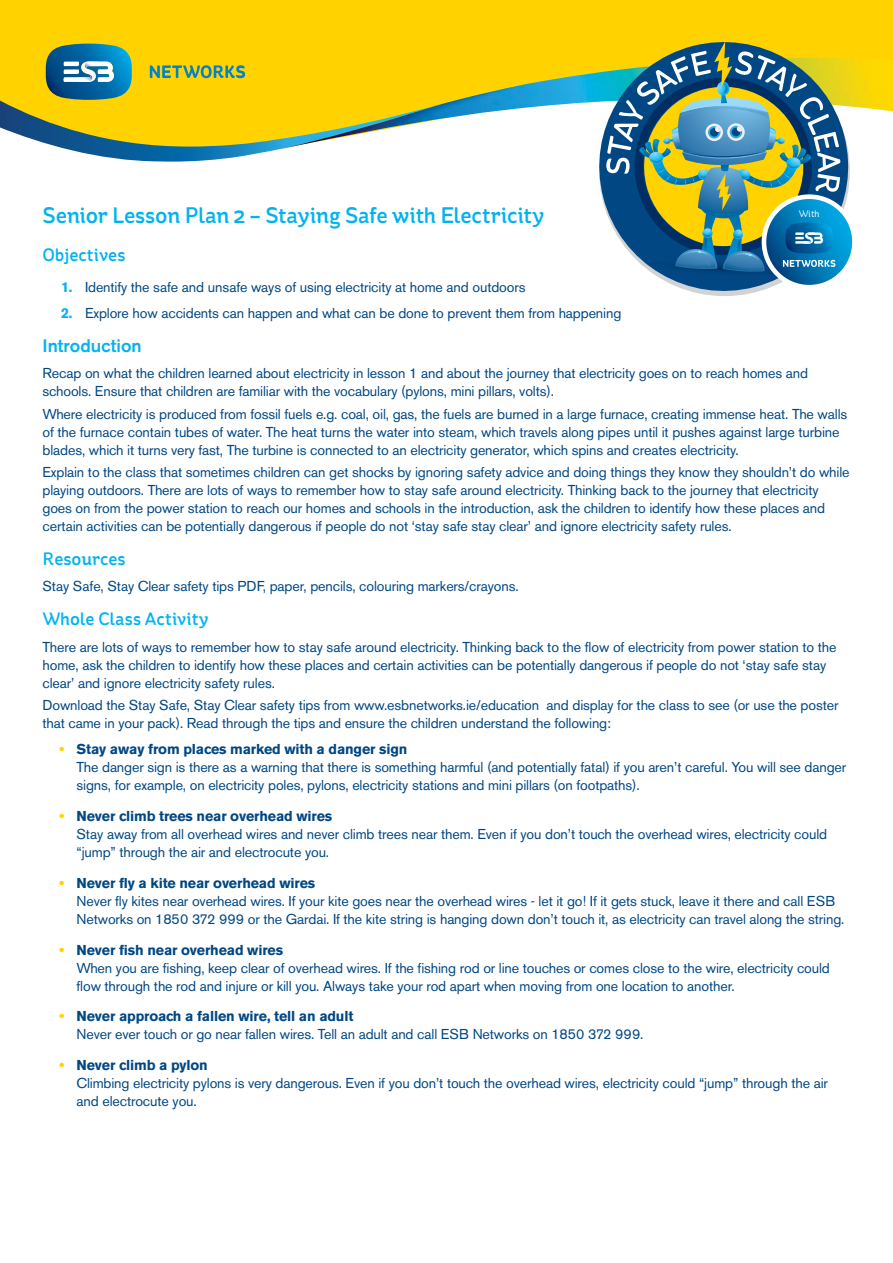
<style>
.page{position:relative;width:893px;height:1263px;background:#fff}
.page>*{position:absolute;margin:0;border:0;box-sizing:border-box;transform-origin:0 0}
.t1{font:500 22.5px "St Ryde";letter-spacing:-.01em;color:#00b3f0}
.t2{font:500 18px "St Ryde";letter-spacing:.005em;color:#00b3f0}
.t3{font:500 18px "Akzidenz Grotesk BE";color:#00b3f0}
.t4{font:14.25px/18px "Akzidenz Grotesk BE";letter-spacing:-.01em;color:#004783}
.t5{font:9.6px "St Ryde";color:#fff}
.s1{font-weight:700;color:#00b3f0}
.s2{font-weight:700;color:#ffd200}
.s3{font-weight:700}
</style>
<div class="page">
<div style="left:0;top:0;width:893px;height:195px;background:#ffd200"></div>
<div style="left:0;top:149px;width:893px;height:46px;background:#fff"></div>
<svg style="left:0;top:44px;width:443px;height:118px"></svg>
<img style="left:279px;top:58px;width:614px;height:91px">
<svg style="left:571px;top:58px;width:305px;height:238px"></svg>
<svg style="left:764px;top:197px;width:90px;height:90px"></svg>
<div style="left:762px;top:194px;width:95px;height:95px;border:5px solid #fff;border-radius:50%"></div>
<svg style="left:606px;top:42px;width:234px;height:235px"></svg>
<h1 class="t1" style="left:43px;top:202px;width:503px">Senior Lesson Plan 2 – Staying Safe with Electricity</h1>
<p class="t2" style="left:43px;top:244px;width:85px">Objectives</p>
<p class="t4" style="left:61px;top:278px;width:466px"><span class="s1">1.</span> Identify the safe and unsafe ways of using electricity at home and outdoors</p>
<p class="t4" style="left:61px;top:304px;width:562px"><span class="s1">2.</span> Explore how accidents can happen and what can be done to prevent them from happening</p>
<p class="t3" style="left:43px;top:335px;width:101px">Introduction</p>
<p class="t4" style="left:43px;top:364px;width:767px">Recap on what the children learned about electricity in lesson 1 and about the journey that electricity goes on to reach homes and schools. Ensure that children are familiar with the vocabulary (pylons, mini pillars, volts).</p>
<p class="t4" style="left:43px;top:405px;width:806px">Where electricity is produced from fossil fuels e.g. coal, oil, gas, the fuels are burned in a large furnace, creating immense heat. The walls of the furnace contain tubes of water. The heat turns the water into steam, which travels along pipes until it pushes against large turbine blades, which it turns very fast, The turbine is connected to an electricity generator, which spins and creates electricity.</p>
<p class="t4" style="left:43px;top:463px;width:809px">Explain to the class that sometimes children can get shocks by ignoring safety advice and doing things they know they shouldn’t do while playing outdoors. There are lots of ways to remember how to stay safe around electricity. Thinking back to the journey that electricity goes on from the power station to reach our homes and schools in the introduction, ask the children to identify how these places and certain activities can be potentially dangerous if people do not ‘stay safe stay clear’ and ignore electricity safety rules.</p>
<p class="t2" style="left:43px;top:548px;width:85px">Resources</p>
<p class="t4" style="left:43px;top:577px;width:478px">Stay Safe, Stay Clear safety tips PDF, paper, pencils, colouring markers/crayons.</p>
<p class="t2" style="left:43px;top:608px;width:168px">Whole Class Activity</p>
<p class="t4" style="left:43px;top:637px;width:795px">There are lots of ways to remember how to stay safe around electricity. Thinking back to the flow of electricity from power station to the home, ask the children to identify how these places and certain activities can be potentially dangerous if people do not ‘stay safe stay clear’ and ignore electricity safety rules.</p>
<p class="t4" style="left:43px;top:696px;width:797px">Download the Stay Safe, Stay Clear safety tips from www.esbnetworks.ie/education and display for the class to see (or use the poster that came in your pack). Read through the tips and ensure the children understand the following:</p>
<p class="t4" style="left:77px;top:740px;width:771px;text-indent:-17px"><span class="s2">•</span> <span class="s3">Stay away from places marked with a danger sign<br></span>The danger sign is there as a warning that there is something harmful (and potentially fatal) if you aren’t careful. You will see danger signs, for example, on electricity poles, pylons, electricity stations and mini pillars (on footpaths).</p>
<p class="t4" style="left:77px;top:807px;width:752px;text-indent:-17px"><span class="s2">•</span> <span class="s3">Never climb trees near overhead wires<br></span>Stay away from all overhead wires and never climb trees near them. Even if you don’t touch the overhead wires, electricity could “jump” through the air and electrocute you.</p>
<p class="t4" style="left:77px;top:874px;width:769px;text-indent:-17px"><span class="s2">•</span> <span class="s3">Never fly a kite near overhead wires<br></span>Never fly kites near overhead wires. If your kite goes near the overhead wires - let it go! If it gets stuck, leave it there and call ESB<br>Networks on 1850 372 999 or the Gardai. If the kite string is hanging down don’t touch it, as electricity can travel along the string.</p>
<p class="t4" style="left:77px;top:940px;width:755px;text-indent:-17px"><span class="s2">•</span> <span class="s3">Never fish near overhead wires<br></span>When you are fishing, keep clear of overhead wires. If the fishing rod or line touches or comes close to the wire, electricity could flow through the rod and injure or kill you. Always take your rod apart when moving from one location to another.</p>
<p class="t4" style="left:77px;top:1007px;width:568px;text-indent:-17px"><span class="s2">•</span> <span class="s3">Never approach a fallen wire, tell an adult<br></span>Never ever touch or go near fallen wires. Tell an adult and call ESB Networks on 1850 372 999.</p>
<p class="t4" style="left:77px;top:1056px;width:753px;text-indent:-17px"><span class="s2">•</span> <span class="s3">Never climb a pylon<br></span>Climbing electricity pylons is very dangerous. Even if you don’t touch the overhead wires, electricity could “jump” through the air and electrocute you.</p>
<p class="t5" style="left:799px;top:208px;width:22px">With</p>
</div>
